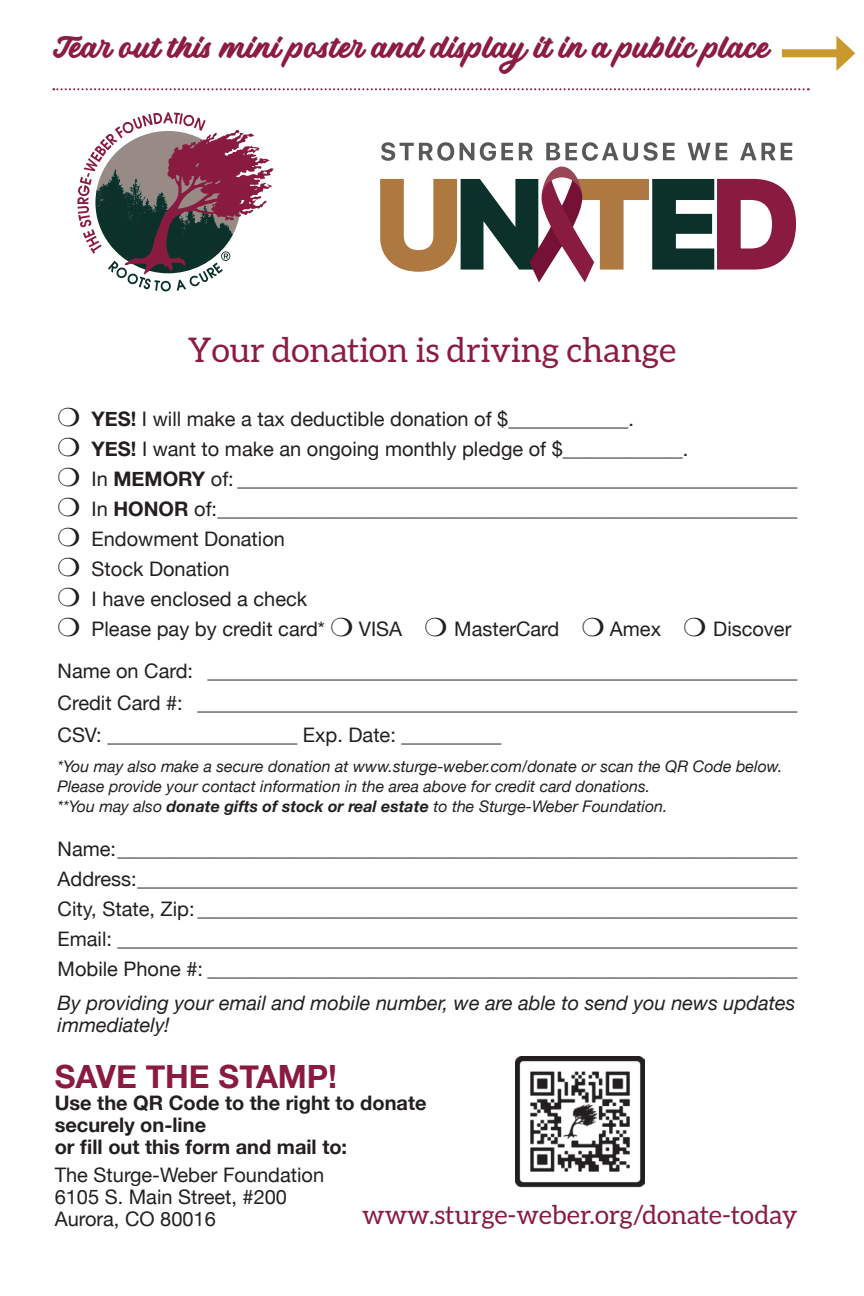
<style>
.page{position:relative;width:864px;height:1296px;background:#fff}
.page>*{position:absolute;margin:0;border:0;box-sizing:border-box;transform-origin:0 0}
.t1{font:34px "Aleo";color:#8c1c41}
.t2{font:700 32px "Helvetica Neue";color:#8a1b40}
.t3{font:30px "Hazel Cloud";color:#8c1c41}
.t4{font:26px "Aleo";color:#8a1b40}
.t5{font:20px/30px "Helvetica Neue";color:#231f20}
.t6{font:italic 20px/22px "Helvetica Neue";color:#231f20}
.t7{font:700 20px/22px "Helvetica Neue";color:#231f20}
.t8{font:italic 16px/20px "Helvetica Neue";color:#231f20}
.s1{font-weight:700}
</style>
<div class="page">
<svg style="left:77px;top:112px;width:197px;height:179px"></svg>
<svg style="left:380px;top:167px;width:416px;height:115px"></svg>
<svg style="left:381px;top:142px;width:73px;height:19px"></svg>
<svg style="left:460px;top:143px;width:14px;height:17px"></svg>
<svg style="left:480px;top:142px;width:33px;height:19px"></svg>
<svg style="left:519px;top:143px;width:14px;height:17px"></svg>
<svg style="left:546px;top:142px;width:129px;height:19px"></svg>
<svg style="left:688px;top:143px;width:39px;height:17px"></svg>
<svg style="left:740px;top:143px;width:52px;height:17px"></svg>
<img style="left:515px;top:1057px;width:130px;height:131px">
<div style="left:782px;top:49px;width:61px;height:8px;background:#c9992b"></div>
<svg style="left:836px;top:36px;width:19px;height:35px"></svg>
<svg style="left:53px;top:88px;width:756px;height:2px"></svg>
<h3 class="t3" style="left:53px;top:30px;width:718px">Tear out this mini poster and display it in a public place</h3>
<h1 class="t1" style="left:188px;top:331px;width:490px">Your donation is driving change</h1>
<p class="t5" style="left:58px;top:405px;width:741px">❍ <span class="s1">YES!</span> I will make a tax deductible donation of $____________.<br>❍ <span class="s1">YES!</span> I want to make an ongoing monthly pledge of $____________.<br>❍ In <span class="s1">MEMORY</span> of: ________________________________________________________ ❍ In <span class="s1">HONOR</span> of:__________________________________________________________ ❍ Endowment Donation<br>❍ Stock Donation<br>❍ I have enclosed a check<br>❍ Please pay by credit card* ❍ VISA ❍ MasterCard ❍ Amex ❍ Discover</p>
<p class="t5" style="left:58px;top:656px;width:741px;line-height:32px;text-align:justify">Name on Card: ___________________________________________________________ Credit Card #: ____________________________________________________________ CSV: ___________________ Exp. Date: __________</p>
<p class="t8" style="left:58px;top:757px;width:727px">*You may also make a secure donation at www.sturge-weber.com/donate or scan the QR Code below.<br>Please provide your contact information in the area above for credit card donations.<br>**You may also <span class="s1">donate gifts of stock or real estate</span> to the Sturge-Weber Foundation.</p>
<p class="t5" style="left:58px;top:835px;width:741px;text-align:justify">Name:____________________________________________________________________ Address:__________________________________________________________________ City, State, Zip: ____________________________________________________________ Email: ____________________________________________________________________ Mobile Phone #: ___________________________________________________________</p>
<p class="t6" style="left:58px;top:993px;width:739px">By providing your email and mobile number, we are able to send you news updates immediately!</p>
<h2 class="t2" style="left:55px;top:1052px;width:284px">SAVE THE STAMP!</h2>
<p class="t7" style="left:55px;top:1093px;width:373px">Use the QR Code to the right to donate securely on-line<br>or fill out this form and mail to:</p>
<p class="t5" style="left:55px;top:1165px;width:271px;line-height:22px">The Sturge-Weber Foundation<br>6105 S. Main Street, #200<br>Aurora, CO 80016</p>
<h3 class="t4" style="left:362px;top:1200px;width:437px">www.sturge-weber.org/donate-today</h3>
</div>
